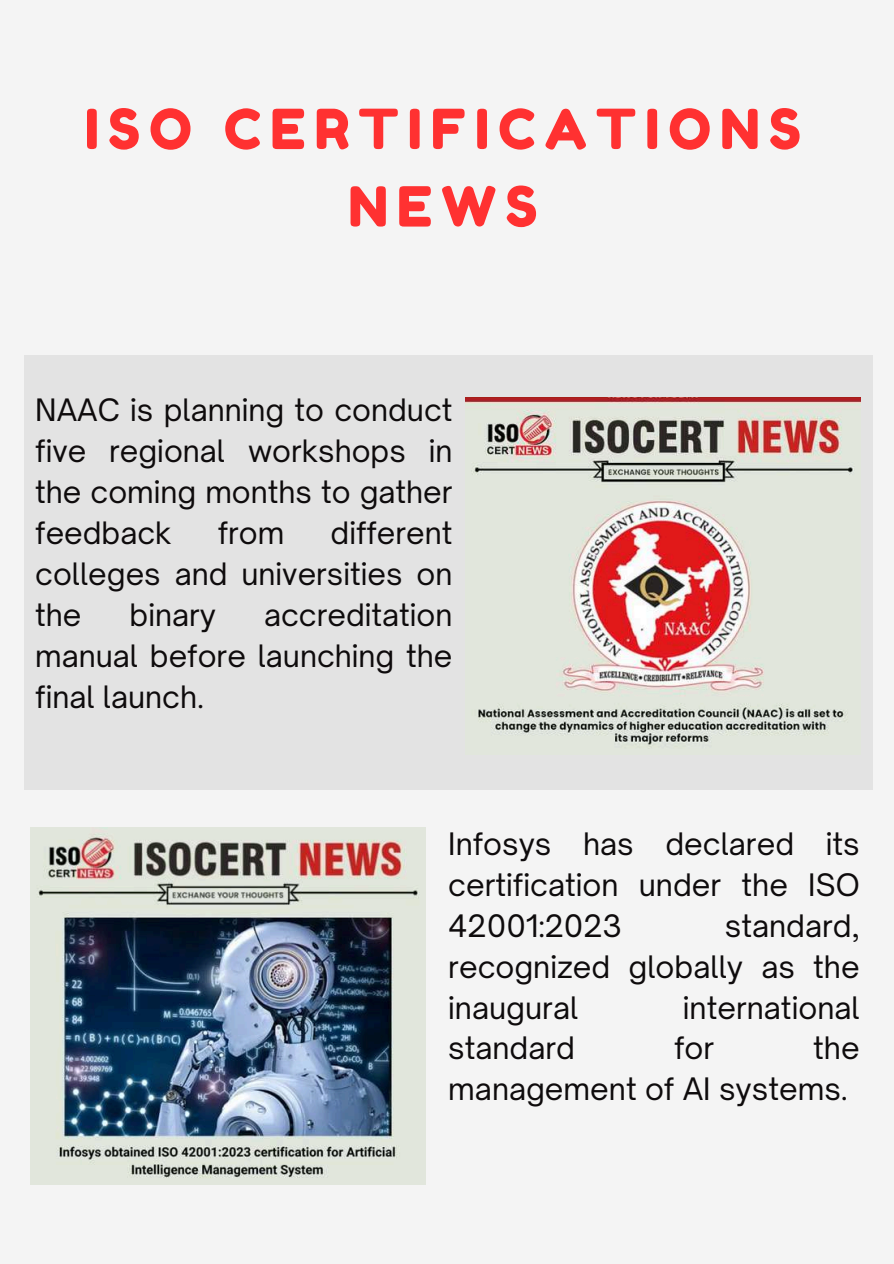
<style>
.page{position:relative;width:894px;height:1264px;background:#fff}
.page>*{position:absolute;margin:0;border:0;box-sizing:border-box;transform-origin:0 0}
.t1{font:55.05px/77.4px "Fredoka One";letter-spacing:.165em;color:#ff3131;text-align:center}
.t2{font:29.7px/40.8px "Open Sauce One";color:#0e0b0c;text-align:justify}
.t3{font:29.55px/41px "Open Sauce One";color:#0e0b0c;text-align:justify}
</style>
<div class="page">
<div style="left:0;top:0;width:893px;height:1263px;background:#f4f4f4"></div>
<img style="left:31px;top:827px;width:395px;height:357px">
<div style="left:24px;top:355px;width:848px;height:434px;background:#e3e3e3"></div>
<img style="left:465px;top:397px;width:395px;height:352px">
<h1 class="t1" style="left:85px;top:90px;width:717px">ISO CERTIFICATIONS<br>NEWS</h1>
<p class="t3" style="left:35px;top:390px;width:418px">NAAC is planning to conduct five regional workshops in the coming months to gather feedback</p>
<p class="t3" style="left:35px;top:512px;width:418px;text-indent:295px">different colleges and universities on the</p>
<p class="t3" style="left:218px;top:512px;width:68px">from</p>
<p class="t3" style="left:35px;top:594px;width:418px;text-indent:229px">accreditation manual before launching the final launch.</p>
<p class="t3" style="left:130px;top:594px;width:88px">binary</p>
<p class="t2" style="left:448px;top:823px;width:413px">Infosys has declared its certification under the ISO 42001:2023</p>
<p class="t2" style="left:448px;top:905px;width:413px;text-indent:276px">standard, recognized globally as the inaugural</p>
<p class="t2" style="left:682px;top:986px;width:178px">international</p>
<p class="t2" style="left:448px;top:1027px;width:128px">standard</p>
<p class="t2" style="left:674px;top:1027px;width:42px">for</p>
<p class="t2" style="left:448px;top:1027px;width:413px;text-indent:365px">the management of AI systems.</p>
</div>
